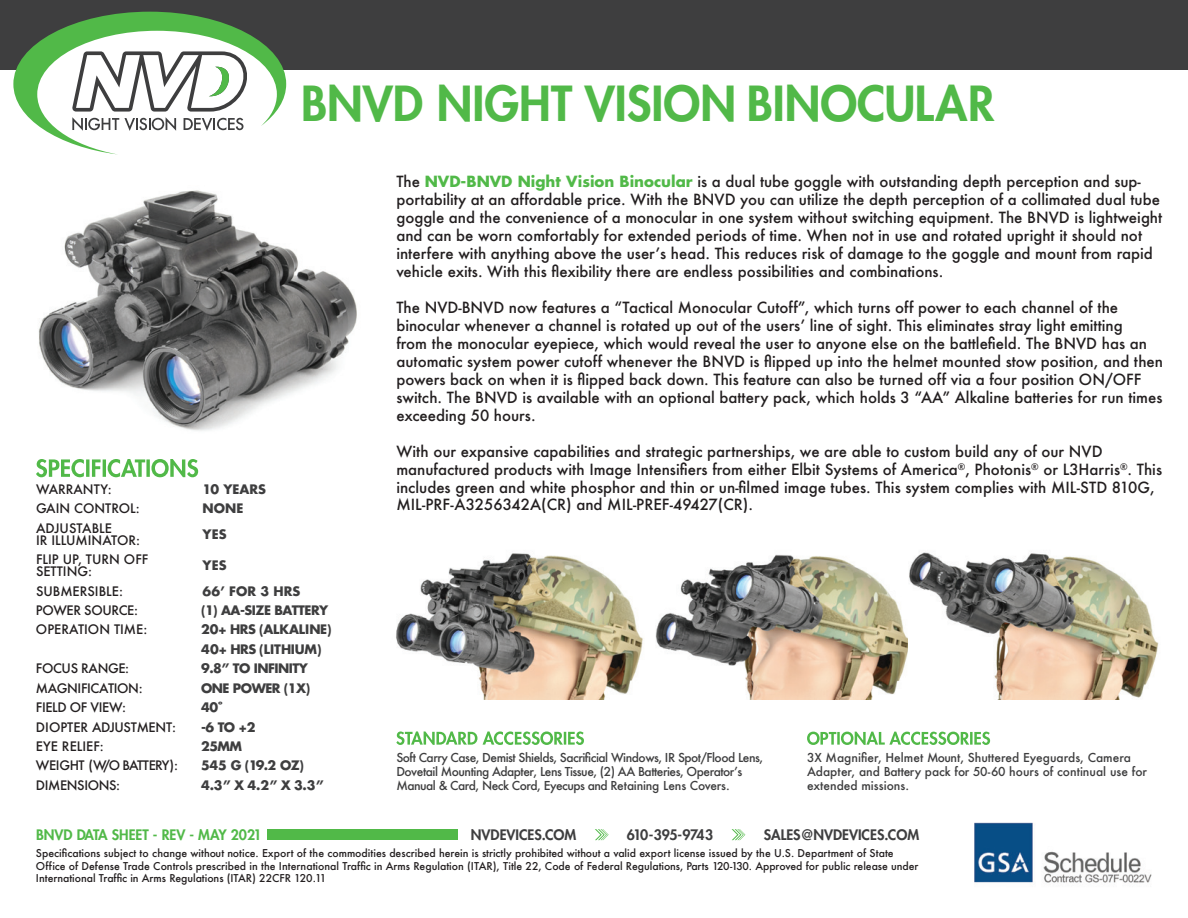
<style>
.page{position:relative;width:1188px;height:918px;background:#fff}
.page>*{position:absolute;margin:0;border:0;box-sizing:border-box;transform-origin:0 0}
.t1{font:800 47.1px "Futura Std";color:#51b948}
.t2{font:500 15px/18px "Futura";color:#231f20}
.t3{font:800 14.1px "Futura Std";color:#3e3e3f}
.t4{font:800 14.1px "Futura Std";color:#51b948}
.t5{font:800 14.1px "Futura Std";letter-spacing:-.03em;color:#3e3e3f}
.t6{font:500 12.75px/12px "Futura";letter-spacing:-.005em;color:#231f20}
.t7{font:700 12.75px "Futura Std";letter-spacing:-.04em;color:#3e3e3f}
.t8{font:500 12.75px "Futura";letter-spacing:-.03em;color:#231f20}
.t9{font:700 12.75px "Futura Std";letter-spacing:-.01em;color:#3e3e3f}
.t10{font:700 12.75px "Futura Std";letter-spacing:-.02em;color:#3e3e3f}
.t11{font:500 12px/14.1px "Futura";letter-spacing:-.04em;color:#3e3e3f}
.t12{font:500 12px/14.1px "Futura";color:#3e3e3f}
.t13{font:500 10.5px/12.3px "Futura";color:#231f20}
.s1{font-family:"Futura Std";font-weight:700;color:#51b948}
</style>
<div class="page">
<img style="left:38px;top:190px;width:319px;height:241px">
<div style="left:0;top:0;width:1188px;height:69px;background:#3e3e3f"></div>
<img style="left:974px;top:822px;width:178px;height:61px">
<svg style="left:13px;top:12px;width:273px;height:143px"></svg>
<div style="left:267px;top:829px;width:191px;height:11px;background:#51b948"></div>
<img style="left:396px;top:553px;width:247px;height:146px">
<svg style="left:396px;top:731px;width:188px;height:14px"></svg>
<svg style="left:807px;top:732px;width:183px;height:13px"></svg>
<img style="left:655px;top:554px;width:253px;height:145px">
<img style="left:909px;top:552px;width:250px;height:147px">
<svg style="left:36px;top:459px;width:162px;height:18px"></svg>
<svg style="left:732px;top:829px;width:13px;height:11px"></svg>
<svg style="left:595px;top:829px;width:14px;height:11px"></svg>
<p class="t6" style="left:36px;top:483px;width:77px">WARRANTY:</p>
<p class="t7" style="left:203px;top:481px;width:65px">10 YEARS</p>
<p class="t6" style="left:36px;top:502px;width:105px">GAIN CONTROL:</p>
<p class="t7" style="left:203px;top:500px;width:42px">NONE</p>
<p class="t6" style="left:36px;top:522px;width:106px">ADJUSTABLE<br>IR ILLUMINATOR:</p>
<p class="t6" style="left:36px;top:553px;width:114px">FLIP UP, TURN OFF<br>SETTING:</p>
<p class="t7" style="left:203px;top:525px;width:25px">YES</p>
<p class="t7" style="left:203px;top:557px;width:25px">YES</p>
<h1 class="t1" style="left:301px;top:73px;width:695px">BNVD NIGHT VISION BINOCULAR</h1>
<p class="t2" style="left:396px;top:172px;width:767px">The <span class="s1">NVD-BNVD Night Vision Binocular</span> is a dual tube goggle with outstanding depth perception and sup&shy;portability at an affordable price. With the BNVD you can utilize the depth perception of a collimated dual tube goggle and the convenience of a monocular in one system without switching equipment. The BNVD is lightweight and can be worn comfortably for extended periods of time. When not in use and rotated upright it should not interfere with anything above the user’s head. This reduces risk of damage to the goggle and mount from rapid vehicle exits. With this flexibility there are endless possibilities and combinations.</p>
<p class="t2" style="left:396px;top:298px;width:768px">The NVD-BNVD now features a “Tactical Monocular Cutoff”, which turns off power to each channel of the binocular whenever a channel is rotated up out of the users’ line of sight. This eliminates stray light emitting<br>from the monocular eyepiece, which would reveal the user to anyone else on the battlefield. The BNVD has an automatic system power cutoff whenever the BNVD is flipped up into the helmet mounted stow position, and then powers back on when it is flipped back down. This feature can also be turned off via a four position ON/OFF switch. The BNVD is available with an optional battery pack, which holds 3 “AA” Alkaline batteries for run times exceeding 50 hours.</p>
<p class="t2" style="left:396px;top:442px;width:767px">With our expansive capabilities and strategic partnerships, we are able to custom build any of our NVD manufactured products with Image Intensifiers from either Elbit Systems of America<sup>®</sup>, Photonis<sup>®</sup> or L3Harris<sup>®</sup>. This includes green and white phosphor and thin or un-filmed image tubes. This system complies with MIL-STD 810G, MIL-PRF-A3256342A(CR) and MIL-PREF-49427(CR).</p>
<p class="t6" style="left:36px;top:585px;width:89px">SUBMERSIBLE:</p>
<p class="t7" style="left:203px;top:582px;width:99px">66’ FOR 3 HRS</p>
<p class="t8" style="left:36px;top:602px;width:104px">POWER SOURCE:</p>
<p class="t7" style="left:201px;top:602px;width:129px">(1) AA-SIZE BATTERY</p>
<p class="t6" style="left:36px;top:624px;width:113px">OPERATION TIME:</p>
<p class="t9" style="left:201px;top:621px;width:132px">20+ HRS (ALKALINE)</p>
<p class="t10" style="left:201px;top:641px;width:122px">40+ HRS (LITHIUM)</p>
<p class="t8" style="left:36px;top:660px;width:95px">FOCUS RANGE:</p>
<p class="t7" style="left:201px;top:660px;width:108px">9.8” TO INFINITY</p>
<p class="t8" style="left:36px;top:679px;width:108px">MAGNIFICATION:</p>
<p class="t7" style="left:201px;top:679px;width:111px">ONE POWER (1X)</p>
<p class="t8" style="left:36px;top:699px;width:92px">FIELD OF VIEW:</p>
<p class="t7" style="left:201px;top:699px;width:24px">40˚</p>
<p class="t6" style="left:36px;top:721px;width:142px">DIOPTER ADJUSTMENT:</p>
<p class="t7" style="left:201px;top:718px;width:56px">-6 TO +2</p>
<p class="t6" style="left:36px;top:740px;width:69px">EYE RELIEF:</p>
<p class="t7" style="left:201px;top:738px;width:43px">25MM</p>
<p class="t8" style="left:36px;top:757px;width:144px">WEIGHT (W/O BATTERY):</p>
<p class="t7" style="left:201px;top:757px;width:104px">545 G (19.2 OZ)</p>
<p class="t8" style="left:36px;top:776px;width:86px">DIMENSIONS:</p>
<p class="t7" style="left:201px;top:777px;width:124px">4.3” X 4.2” X 3.3”</p>
<p class="t4" style="left:36px;top:826px;width:227px">BNVD DATA SHEET - REV - MAY 2021</p>
<p class="t11" style="left:396px;top:750px;width:368px">Soft Carry Case, Demist Shields, Sacrificial Windows, IR Spot/Flood Lens,<br>Dovetail Mounting Adapter, Lens Tissue, (2) AA Batteries, Operator’s<br>Manual &amp; Card, Neck Cord, Eyecups and Retaining Lens Covers.</p>
<p class="t12" style="left:807px;top:750px;width:342px">3X Magnifier, Helmet Mount, Shuttered Eyeguards, Camera<br>Adapter, and Battery pack for 50-60 hours of continual use for extended missions.</p>
<p class="t3" style="left:471px;top:826px;width:107px">NVDEVICES.COM</p>
<p class="t5" style="left:627px;top:826px;width:88px">610-395-9743</p>
<p class="t3" style="left:764px;top:826px;width:157px">SALES@NVDEVICES.COM</p>
<p class="t13" style="left:36px;top:847px;width:884px">Specifications subject to change without notice. Export of the commodities described herein is strictly prohibited without a valid export license issued by the U.S. Department of State<br>Office of Defense Trade Controls prescribed in the International Traffic in Arms Regulation (ITAR), Title 22, Code of Federal Regulations, Parts 120-130. Approved for public release under<br>International Traffic in Arms Regulations (ITAR) 22CFR 120.11</p>
</div>
